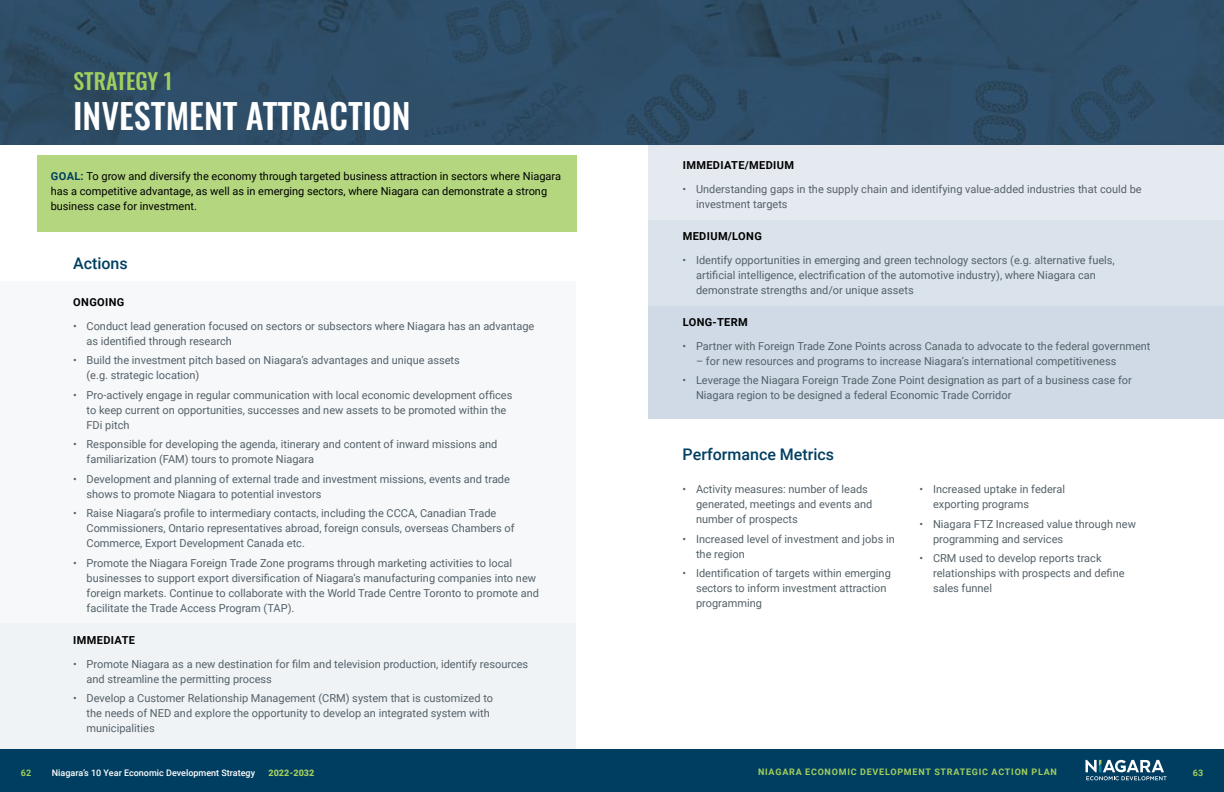
<style>
.page{position:relative;width:1224px;height:792px;background:#fff}
.page>*{position:absolute;margin:0;border:0;box-sizing:border-box;transform-origin:0 0}
.t1{font:500 34.5px "Oswald";color:#fff}
.t2{font:500 22px "Oswald";color:#a1ce5e}
.t3{font:500 16px "Roboto";color:#003e61}
.t4{font:11px/15px "Roboto";color:#546168}
.t5{font:11px/15px "Roboto";color:#000}
.t6{font:700 11px "Roboto";letter-spacing:.035em;color:#000}
.t7{font:700 9px "Roboto";letter-spacing:.085em;color:#a1ce5e}
.t8{font:500 9px "Roboto";color:#fff}
.t9{font:900 9px "Roboto";color:#a2cf5f}
.s1{font-weight:700;color:#003e61}
</style>
<div class="page">
<div style="left:0;top:749px;width:1224px;height:43px;background:#003e61"></div>
<svg style="left:1086px;top:760px;width:81px;height:20px"></svg>
<div style="left:0;top:623px;width:576px;height:126px;background:#f0f3f6"></div>
<div style="left:0;top:281px;width:576px;height:342px;background:#f6f8fa"></div>
<div style="left:37px;top:155px;width:540px;height:76px;background:#b3d67f"></div>
<div style="left:648px;top:145px;width:576px;height:77px;background:#e5eaf0"></div>
<div style="left:648px;top:221px;width:576px;height:86px;background:#dae2eb"></div>
<div style="left:648px;top:307px;width:576px;height:112px;background:#cfdae6"></div>
<img style="left:0;top:0;width:1224px;height:144px">
<h2 class="t2" style="left:73px;top:70px;width:100px">STRATEGY 1</h2>
<h1 class="t1" style="left:73px;top:98px;width:339px">INVESTMENT ATTRACTION</h1>
<p class="t5" style="left:51px;top:169px;width:512px"><span class="s1">GOAL:</span> To grow and diversify the economy through targeted business attraction in sectors where Niagara has a competitive advantage, as well as in emerging sectors, where Niagara can demonstrate a strong business case for investment.</p>
<p class="t3" style="left:73px;top:252px;width:56px">Actions</p>
<p class="t6" style="left:73px;top:294px;width:53px">ONGOING</p>
<p class="t4" style="left:73px;top:318px;width:463px">• Conduct lead generation focused on sectors or subsectors where Niagara has an advantage</p>
<p class="t4" style="left:87px;top:333px;width:147px">as identified through research</p>
<p class="t4" style="left:73px;top:352px;width:388px">• Build the investment pitch based on Niagara’s advantages and unique assets</p>
<p class="t4" style="left:87px;top:367px;width:114px">(e.g. strategic location)</p>
<p class="t4" style="left:87px;top:387px;width:427px;text-indent:-13px">• Pro-actively engage in regular communication with local economic development offices to keep current on opportunities, successes and new assets to be promoted within the<br>FDi pitch</p>
<p class="t4" style="left:87px;top:436px;width:412px;text-indent:-13px">• Responsible for developing the agenda, itinerary and content of inward missions and familiarization (FAM) tours to promote Niagara</p>
<p class="t4" style="left:87px;top:471px;width:425px;text-indent:-13px">• Development and planning of external trade and investment missions, events and trade shows to promote Niagara to potential investors</p>
<p class="t4" style="left:87px;top:505px;width:430px;text-indent:-13px">• Raise Niagara’s profile to intermediary contacts, including the CCCA, Canadian Trade<br>Commissioners, Ontario representatives abroad, foreign consuls, overseas Chambers of<br>Commerce, Export Development Canada etc.</p>
<p class="t4" style="left:73px;top:555px;width:441px">• Promote the Niagara Foreign Trade Zone programs through marketing activities to local</p>
<p class="t4" style="left:87px;top:570px;width:451px">businesses to support export diversification of Niagara’s manufacturing companies into new</p>
<p class="t4" style="left:87px;top:585px;width:454px">foreign markets. Continue to collaborate with the World Trade Centre Toronto to promote and facilitate the Trade Access Program (TAP).</p>
<p class="t6" style="left:73px;top:632px;width:63px">IMMEDIATE</p>
<p class="t4" style="left:87px;top:656px;width:443px;text-indent:-13px">• Promote Niagara as a new destination for film and television production, identify resources and streamline the permitting process</p>
<p class="t4" style="left:87px;top:690px;width:408px;text-indent:-13px">• Develop a Customer Relationship Management (CRM) system that is customized to the needs of NED and explore the opportunity to develop an integrated system with municipalities</p>
<p class="t6" style="left:683px;top:157px;width:113px">IMMEDIATE/MEDIUM</p>
<p class="t4" style="left:696px;top:181px;width:447px;text-indent:-13px">• Understanding gaps in the supply chain and identifying value-added industries that could be investment targets</p>
<p class="t6" style="left:683px;top:228px;width:81px">MEDIUM/LONG</p>
<p class="t4" style="left:683px;top:252px;width:434px">• Identify opportunities in emerging and green technology sectors (e.g. alternative fuels,</p>
<p class="t4" style="left:696px;top:267px;width:401px">artificial intelligence, electrification of the automotive industry), where Niagara can</p>
<p class="t4" style="left:696px;top:282px;width:219px">demonstrate strengths and/or unique assets</p>
<p class="t6" style="left:683px;top:314px;width:67px">LONG-TERM</p>
<p class="t4" style="left:683px;top:338px;width:470px">• Partner with Foreign Trade Zone Points across Canada to advocate to the federal government</p>
<p class="t4" style="left:696px;top:353px;width:422px">– for new resources and programs to increase Niagara’s international competitiveness</p>
<p class="t4" style="left:696px;top:372px;width:437px;text-indent:-13px">• Leverage the Niagara Foreign Trade Zone Point designation as part of a business case for<br>Niagara region to be designed a federal Economic Trade Corridor</p>
<p class="t3" style="left:683px;top:443px;width:153px">Performance Metrics</p>
<p class="t4" style="left:683px;top:481px;width:187px">• Activity measures: number of leads</p>
<p class="t4" style="left:920px;top:481px;width:147px">• Increased uptake in federal</p>
<p class="t4" style="left:696px;top:496px;width:178px">generated, meetings and events and</p>
<p class="t4" style="left:933px;top:496px;width:97px">exporting programs</p>
<p class="t4" style="left:696px;top:511px;width:103px">number of prospects</p>
<p class="t4" style="left:920px;top:516px;width:218px">• Niagara FTZ Increased value through new</p>
<p class="t4" style="left:683px;top:531px;width:214px">• Increased level of investment and jobs in</p>
<p class="t4" style="left:933px;top:531px;width:132px">programming and services</p>
<p class="t4" style="left:696px;top:546px;width:50px">the region</p>
<p class="t4" style="left:920px;top:550px;width:184px">• CRM used to develop reports track</p>
<p class="t4" style="left:683px;top:565px;width:210px">• Identification of targets within emerging</p>
<p class="t4" style="left:933px;top:565px;width:193px">relationships with prospects and define</p>
<p class="t4" style="left:696px;top:580px;width:192px">sectors to inform investment attraction</p>
<p class="t4" style="left:933px;top:580px;width:61px">sales funnel</p>
<p class="t4" style="left:696px;top:595px;width:67px">programming</p>
<p class="t7" style="left:758px;top:766px;width:300px">NIAGARA ECONOMIC DEVELOPMENT STRATEGIC ACTION PLAN</p>
<p class="t7" style="left:21px;top:766px;width:12px">62</p>
<p class="t8" style="left:52px;top:766px;width:205px">Niagara’s 10 Year Economic Development Strategy</p>
<p class="t9" style="left:269px;top:766px;width:47px">2022-2032</p>
<p class="t7" style="left:1193px;top:766px;width:12px">63</p>
</div>
